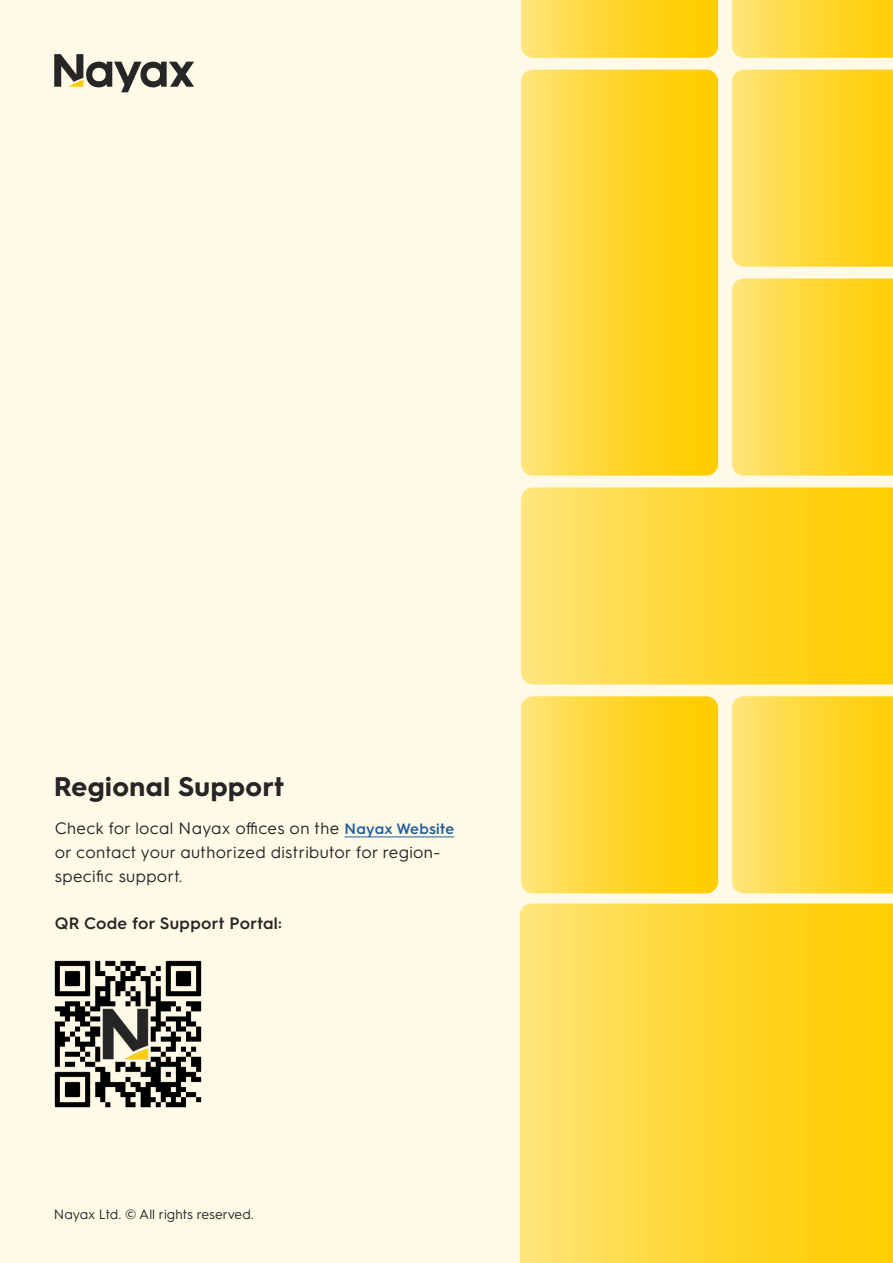
<style>
.page{position:relative;width:893px;height:1263px;background:#fffae7}
.page>*{position:absolute;margin:0;border:0;box-sizing:border-box;transform-origin:0 0}
.t1{font:700 27px "Hurme Geometric Sans 3";letter-spacing:.02em;color:#262626}
.t2{font:16.5px/24px "Hurme Geometric Sans 3";letter-spacing:.02em;color:#262626}
.t3{font:600 16.5px "Hurme Geometric Sans 3";letter-spacing:.02em;color:#262626}
.t4{font:13.5px "Hurme Geometric Sans 3";color:#262626}
.s1{font-weight:600;font-size:15px;color:#215e9e}
</style>
<div class="page">
<img style="left:54px;top:960px;width:148px;height:148px">
<img style="left:732px;top:0;width:161px;height:58px">
<img style="left:521px;top:0;width:197px;height:58px">
<img style="left:521px;top:487px;width:372px;height:197px">
<img style="left:732px;top:278px;width:161px;height:198px">
<img style="left:732px;top:70px;width:161px;height:197px">
<img style="left:521px;top:70px;width:197px;height:406px">
<img style="left:732px;top:696px;width:161px;height:197px">
<img style="left:521px;top:696px;width:197px;height:197px">
<img style="left:520px;top:903px;width:373px;height:360px">
<hr style="left:345px;top:836px;width:109px;height:1px;background:#215e9e">
<svg style="left:54px;top:54px;width:140px;height:38px"></svg>
<h1 class="t1" style="left:54px;top:767px;width:231px">Regional Support</h1>
<p class="t2" style="left:55px;top:815px;width:401px">Check for local Nayax offices on the <span class="s1">Nayax Website </span>or contact your authorized distributor for region&shy;specific support.</p>
<p class="t3" style="left:55px;top:911px;width:229px">QR Code for Support Portal:</p>
<p class="t4" style="left:54px;top:1205px;width:201px">Nayax Ltd. © All rights reserved.</p>
<p class="t4" style="left:54px;top:1207px;width:201px">Nayax Ltd. © All rights reserved.</p>
</div>
